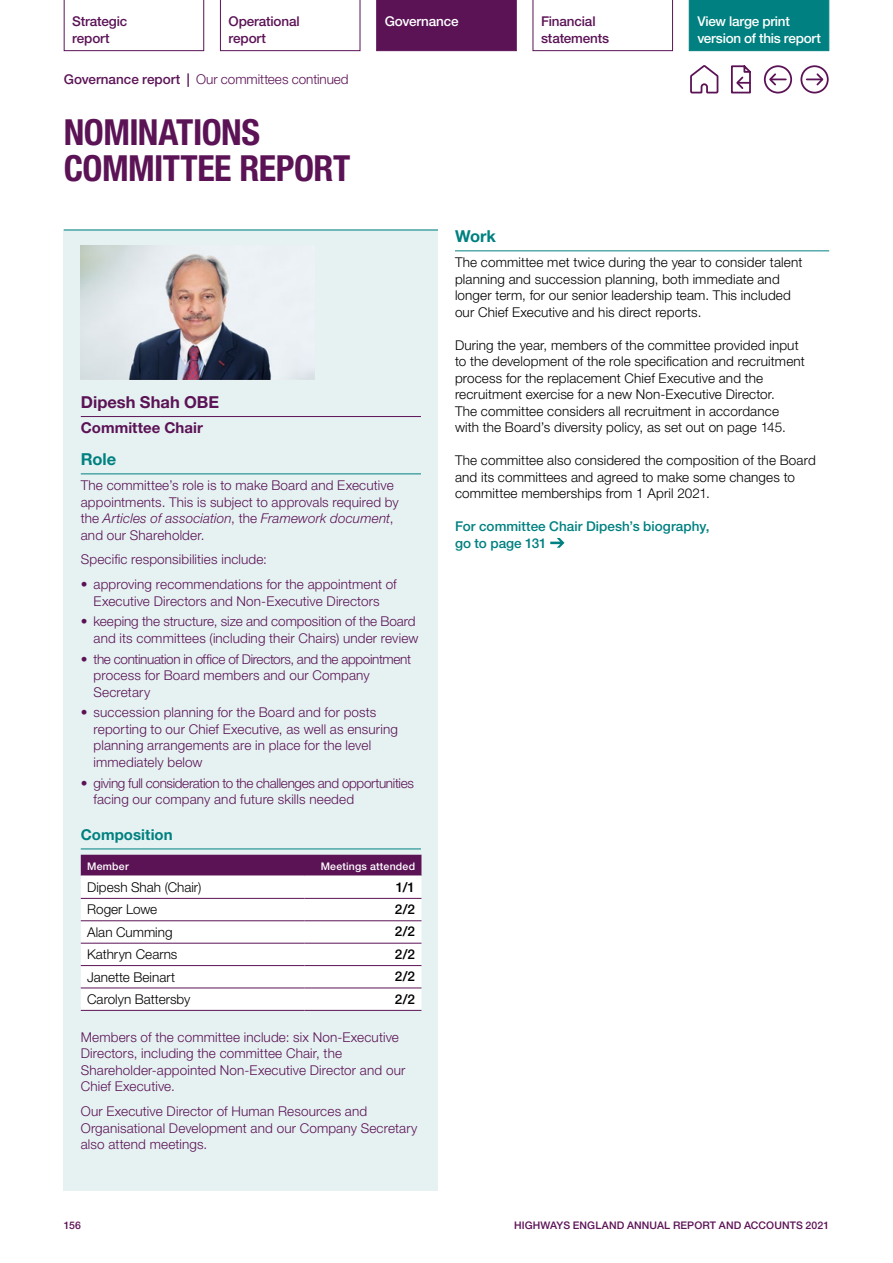
<style>
.page{position:relative;width:893px;height:1263px;background:#fff}
.page>*{position:absolute;margin:0;border:0;box-sizing:border-box;transform-origin:0 0}
.PageTitle_L2{font:700 condensed 36px/36px "Helvetica Neue LT Pro";letter-spacing:-.015em;color:#5b1356}
.Highlights_H2{font:700 16.5px "Helvetica Neue LT Pro";color:#5b1356}
.Heading_L0{font:700 16.5px "Helvetica Neue LT Pro";letter-spacing:-.005em;color:#008080}
.t1{font:700 15px "Helvetica Neue LT Pro";letter-spacing:.005em;color:#5b1356}
.Heading_L0-2{font:700 15px "Helvetica Neue LT Pro";letter-spacing:.005em;color:#008080}
.Bodytext_L1{font:300 13.5px/16.5px "Helvetica Neue LT Pro";letter-spacing:.01em;color:#000}
.Bodytext_Committees{font:300 13.5px/16.5px "Helvetica Neue LT Pro";letter-spacing:.01em;color:#5b1356}
.Bullet_List_L1_Commi{font:300 13.5px/16.5px "Helvetica Neue LT Pro";letter-spacing:.01em;color:#5b1356;text-align:center}
.Bullet_List_L1_Commi-2{font:300 13.5px/16.5px "Helvetica Neue LT Pro";letter-spacing:-.02em;color:#5b1356}
.t2{font:500 13.5px/16.5px "Helvetica Neue LT Pro";letter-spacing:-.01em;color:#5b1356}
.Read_more{font:500 13.5px/16.5px "Helvetica Neue LT Pro";letter-spacing:.005em;color:#008080}
.t3{font:500 13.5px/16.5px "Helvetica Neue LT Pro";letter-spacing:-.015em;color:#fff}
.t4{font:500 13.5px "Helvetica Neue LT Pro";color:#000}
.t5{font:500 10.5px "Helvetica Neue LT Pro";letter-spacing:.01em;color:#5b1356}
.t6{font:500 10.5px "Helvetica Neue LT Pro";letter-spacing:.02em;color:#fff}
.s1{font-weight:500}
.s2{font-style:italic}
</style>
<div class="page">
<div style="left:64px;top:230px;width:374px;height:961px;background:#e6f2f2"></div>
<hr style="left:455px;top:251px;width:374px;height:1px;background:#008080">
<svg style="left:550px;top:538px;width:14px;height:10px"></svg>
<hr style="left:81px;top:416px;width:340px;height:1px;background:#5b1356">
<hr style="left:81px;top:474px;width:340px;height:1px;background:#008080">
<hr style="left:81px;top:849px;width:340px;height:1px;background:#008080">
<hr style="left:64px;top:230px;width:374px;height:1px;background:#008080">
<img style="left:81px;top:246px;width:234px;height:133px">
<div style="left:376px;top:0;width:141px;height:51px;background:#5b1356"></div>
<svg style="left:532px;top:0;width:141px;height:51px"></svg>
<div style="left:688px;top:0;width:142px;height:51px;background:#008080"></div>
<svg style="left:690px;top:65px;width:29px;height:29px"></svg>
<div style="left:764px;top:65px;width:28px;height:29px;border:2px solid #5b1356;border-radius:50%"></div>
<svg style="left:768px;top:72px;width:18px;height:15px"></svg>
<div style="left:800px;top:65px;width:29px;height:29px;border:2px solid #5b1356;border-radius:50%"></div>
<svg style="left:807px;top:72px;width:18px;height:15px"></svg>
<svg style="left:731px;top:65px;width:20px;height:29px"></svg>
<svg style="left:220px;top:0;width:141px;height:51px"></svg>
<svg style="left:63px;top:0;width:141px;height:51px"></svg>
<img style="left:145px;top:301px;width:170px;height:60px">
<div style="left:81px;top:855px;width:340px;height:21px;background:#5b1356"></div>
<div style="left:81px;top:877px;width:340px;height:133px;background:#fff"></div>
<hr style="left:81px;top:876px;width:224px;height:1px;background:#fff">
<hr style="left:305px;top:876px;width:116px;height:1px;background:#fff">
<hr style="left:81px;top:898px;width:224px;height:1px;background:#5b1356">
<hr style="left:305px;top:898px;width:116px;height:1px;background:#5b1356">
<hr style="left:81px;top:920px;width:224px;height:1px;background:#5b1356">
<hr style="left:305px;top:920px;width:116px;height:1px;background:#5b1356">
<hr style="left:81px;top:943px;width:224px;height:1px;background:#5b1356">
<hr style="left:305px;top:943px;width:116px;height:1px;background:#5b1356">
<hr style="left:81px;top:965px;width:224px;height:1px;background:#5b1356">
<hr style="left:305px;top:965px;width:116px;height:1px;background:#5b1356">
<hr style="left:81px;top:988px;width:224px;height:1px;background:#5b1356">
<hr style="left:305px;top:988px;width:116px;height:1px;background:#5b1356">
<hr style="left:81px;top:1010px;width:224px;height:1px;background:#5b1356">
<hr style="left:305px;top:1010px;width:116px;height:1px;background:#5b1356">
<p class="t2" style="left:72px;top:13px;width:57px">Strategic report</p>
<p class="t2" style="left:229px;top:13px;width:73px">Operational report</p>
<p class="Bodytext_Committees" style="left:64px;top:71px;width:286px"><span class="s1">Governance report |</span> Our committees continued</p>
<h2 class="PageTitle_L2" style="left:64px;top:114px;width:288px">NOMINATIONS<br>COMMITTEE REPORT</h2>
<p class="t3" style="left:385px;top:13px;width:75px">Governance</p>
<p class="t2" style="left:541px;top:13px;width:70px">Financial statements</p>
<p class="t3" style="left:697px;top:13px;width:125px">View large print version of this report</p>
<p class="Highlights_H2" style="left:81px;top:392px;width:140px">Dipesh Shah OBE</p>
<p class="t1" style="left:81px;top:418px;width:124px">Committee Chair</p>
<h3 class="Heading_L0" style="left:81px;top:449px;width:37px">Role</h3>
<p class="Bodytext_Committees" style="left:81px;top:477px;width:319px">The committee’s role is to make Board and Executive appointments. This is subject to approvals required by the <span class="s2">Articles of association</span>, the <span class="s2">Framework document</span>, and our Shareholder.</p>
<p class="Bodytext_Committees" style="left:81px;top:551px;width:188px">Specific responsibilities include:</p>
<p class="Bullet_List_L1_Commi" style="left:81px;top:576px;width:317px">• approving recommendations for the appointment of<br>Executive Directors and Non-Executive Directors</p>
<p class="Bullet_List_L1_Commi" style="left:81px;top:613px;width:339px;text-align:right">• keeping the structure, size and composition of the Board and its committees (including their Chairs) under review</p>
<p class="Bullet_List_L1_Commi-2" style="left:94px;top:650px;width:319px;text-indent:-13px">• the continuation in office of Directors, and the appointment process for Board members and our Company<br>Secretary</p>
<p class="Bullet_List_L1_Commi" style="left:94px;top:704px;width:306px;text-align:left;text-indent:-13px">• succession planning for the Board and for posts reporting to our Chief Executive, as well as ensuring planning arrangements are in place for the level immediately below</p>
<p class="Bullet_List_L1_Commi-2" style="left:94px;top:774px;width:322px;text-indent:-13px">• giving full consideration to the challenges and opportunities facing our company and future skills needed</p>
<h3 class="Heading_L0-2" style="left:81px;top:826px;width:93px">Composition</h3>
<p class="t6" style="left:87px;top:859px;width:43px">Member</p>
<p class="t6" style="left:321px;top:859px;width:96px">Meetings attended</p>
<p class="Bodytext_L1" style="left:87px;top:879px;width:116px">Dipesh Shah (Chair)</p>
<p class="t4" style="left:396px;top:879px;width:21px">1/1</p>
<p class="Bodytext_L1" style="left:87px;top:901px;width:72px">Roger Lowe</p>
<p class="t4" style="left:395px;top:901px;width:22px">2/2</p>
<p class="Bodytext_L1" style="left:87px;top:923px;width:87px">Alan Cumming</p>
<p class="t4" style="left:395px;top:923px;width:22px">2/2</p>
<p class="Bodytext_L1" style="left:87px;top:946px;width:92px">Kathryn Cearns</p>
<p class="t4" style="left:395px;top:946px;width:22px">2/2</p>
<p class="Bodytext_L1" style="left:87px;top:968px;width:89px">Janette Beinart</p>
<p class="t4" style="left:395px;top:968px;width:22px">2/2</p>
<p class="Bodytext_L1" style="left:87px;top:991px;width:105px">Carolyn Battersby</p>
<p class="t4" style="left:395px;top:991px;width:22px">2/2</p>
<p class="Bodytext_Committees" style="left:81px;top:1028px;width:326px">Members of the committee include: six Non-Executive Directors, including the committee Chair, the Shareholder-appointed Non-Executive Director and our Chief Executive.</p>
<p class="Bodytext_Committees" style="left:81px;top:1103px;width:338px">Our Executive Director of Human Resources and<br>Organisational Development and our Company Secretary also attend meetings.</p>
<h3 class="Heading_L0" style="left:455px;top:226px;width:42px">Work</h3>
<p class="Bodytext_L1" style="left:455px;top:254px;width:349px">The committee met twice during the year to consider talent planning and succession planning, both immediate and longer term, for our senior leadership team. This included our Chief Executive and his direct reports.</p>
<p class="Bodytext_L1" style="left:455px;top:336px;width:351px">During the year, members of the committee provided input to the development of the role specification and recruitment process for the replacement Chief Executive and the recruitment exercise for a new Non-Executive Director.<br>The committee considers all recruitment in accordance with the Board’s diversity policy, as set out on page 145.</p>
<p class="Bodytext_L1" style="left:455px;top:452px;width:362px">The committee also considered the composition of the Board and its committees and agreed to make some changes to committee memberships from 1 April 2021.</p>
<p class="Read_more" style="left:455px;top:518px;width:256px">For committee Chair Dipesh’s biography, go to page 131</p>
<p class="t5" style="left:64px;top:1219px;width:19px">156</p>
<p class="t5" style="left:514px;top:1219px;width:317px">HIGHWAYS ENGLAND ANNUAL REPORT AND ACCOUNTS 2021</p>
</div>
